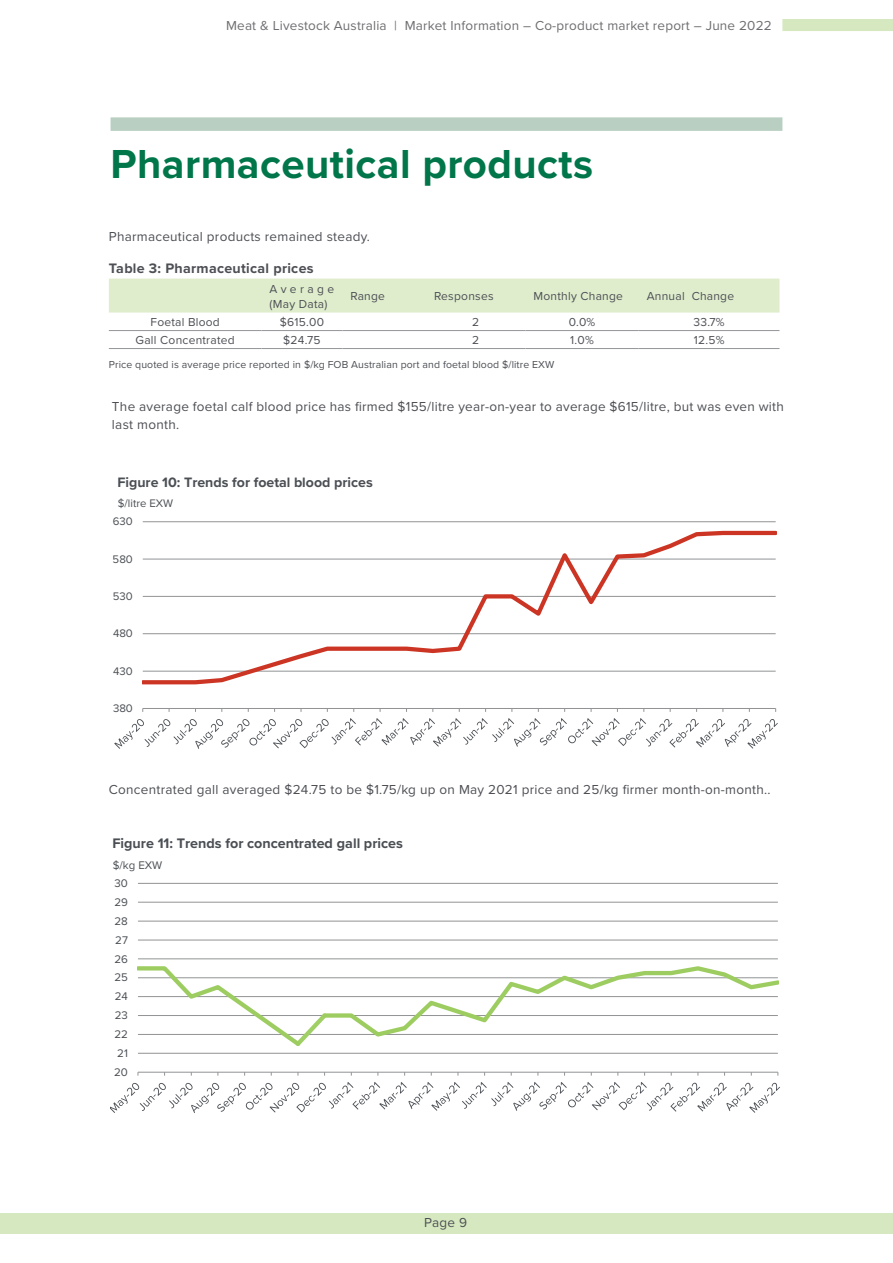
<style>
.page{position:relative;width:893px;height:1263px;background:#fff}
.page>*{position:absolute;margin:0;border:0;box-sizing:border-box;transform-origin:0 0}
.MLA_Heading_1{font:700 42px "Proxima Nova";letter-spacing:.01em;color:#00764a}
.t1{font:700 14.4px "Proxima Nova";color:#4b4f54}
.t2{font:700 14.25px "Proxima Nova";color:#4b4f54}
.Table_Title{font:700 14.25px "Proxima Nova";letter-spacing:.02em;color:#4d4f54}
.MLA_Paragraph{font:13.5px/18px "Proxima Nova";letter-spacing:.02em;color:#4d4f54}
.t3{font:13.5px "Proxima Nova";letter-spacing:.015em;color:#6e6d71}
.Table_Text_Centered{font:12px "Proxima Nova";letter-spacing:.02em;color:#4d4f54}
.Table_Text_Centered-2{font:12px/15px "Proxima Nova";letter-spacing:.265em;color:#4d4f54}
.t4{font:11.4px "Proxima Nova";color:#4b4f54}
.Footnote{font:10.5px "Proxima Nova";letter-spacing:.01em;color:#4d4f54}
</style>
<div class="page">
<div style="left:782px;top:19px;width:111px;height:12px;background:#d6e8bf"></div>
<div style="left:0;top:1213px;width:893px;height:21px;background:#d6e8bf"></div>
<div style="left:111px;top:117px;width:671px;height:14px;background:#b8cfc1"></div>
<hr style="left:143px;top:521px;width:633px;height:1px;background:#929395">
<hr style="left:143px;top:708px;width:633px;height:1px;background:#929395">
<svg style="left:143px;top:530px;width:633px;height:155px"></svg>
<svg style="left:114px;top:718px;width:664px;height:30px"></svg>
<hr style="left:138px;top:1053px;width:640px;height:1px;background:#929395">
<hr style="left:138px;top:958px;width:640px;height:1px;background:#929395">
<hr style="left:138px;top:940px;width:640px;height:1px;background:#929395">
<hr style="left:138px;top:921px;width:640px;height:1px;background:#929395">
<hr style="left:138px;top:902px;width:640px;height:1px;background:#929395">
<hr style="left:138px;top:883px;width:640px;height:1px;background:#929395">
<hr style="left:138px;top:1072px;width:640px;height:1px;background:#929395">
<svg style="left:138px;top:966px;width:641px;height:80px"></svg>
<svg style="left:111px;top:1082px;width:669px;height:31px"></svg>
<div style="left:109px;top:279px;width:670px;height:34px;background:#dfedcd"></div>
<hr style="left:109px;top:330px;width:153px;height:1px;background:#939598">
<hr style="left:262px;top:330px;width:80px;height:1px;background:#939598">
<hr style="left:342px;top:330px;width:84px;height:1px;background:#939598">
<hr style="left:426px;top:330px;width:99px;height:1px;background:#939598">
<hr style="left:525px;top:330px;width:114px;height:1px;background:#939598">
<hr style="left:639px;top:330px;width:140px;height:1px;background:#939598">
<hr style="left:109px;top:348px;width:153px;height:1px;background:#939598">
<hr style="left:262px;top:348px;width:80px;height:1px;background:#939598">
<hr style="left:342px;top:348px;width:84px;height:1px;background:#939598">
<hr style="left:426px;top:348px;width:99px;height:1px;background:#939598">
<hr style="left:525px;top:348px;width:114px;height:1px;background:#939598">
<hr style="left:639px;top:348px;width:140px;height:1px;background:#939598">
<p class="t3" style="left:226px;top:15px;width:547px">Meat &amp; Livestock Australia | Market Information – Co-product market report – June 2022</p>
<p class="MLA_Heading_1" style="left:111px;top:132px;width:484px">Pharmaceutical products</p>
<p class="MLA_Paragraph" style="left:109px;top:227px;width:263px">Pharmaceutical products remained steady.</p>
<p class="Table_Title" style="left:109px;top:258px;width:206px">Table 3: Pharmaceutical prices</p>
<p class="Table_Text_Centered-2" style="left:270px;top:281px;width:66px">Average (May Data)</p>
<p class="Table_Text_Centered" style="left:350px;top:287px;width:36px">Range</p>
<p class="Table_Text_Centered" style="left:434px;top:287px;width:61px">Responses</p>
<p class="Table_Text_Centered" style="left:534px;top:287px;width:91px">Monthly Change</p>
<p class="Table_Text_Centered" style="left:647px;top:287px;width:89px">Annual Change</p>
<p class="Table_Text_Centered" style="left:150px;top:313px;width:71px">Foetal Blood</p>
<p class="Table_Text_Centered" style="left:280px;top:313px;width:46px">$615.00</p>
<p class="Table_Text_Centered" style="left:472px;top:313px;width:9px">2</p>
<p class="Table_Text_Centered" style="left:569px;top:313px;width:28px">0.0%</p>
<p class="Table_Text_Centered" style="left:693px;top:313px;width:33px">33.7%</p>
<p class="Table_Text_Centered" style="left:136px;top:331px;width:101px">Gall Concentrated</p>
<p class="Table_Text_Centered" style="left:283px;top:331px;width:39px">$24.75</p>
<p class="Table_Text_Centered" style="left:472px;top:331px;width:9px">2</p>
<p class="Table_Text_Centered" style="left:570px;top:331px;width:25px">1.0%</p>
<p class="Table_Text_Centered" style="left:694px;top:331px;width:32px">12.5%</p>
<p class="Footnote" style="left:109px;top:356px;width:447px">Price quoted is average price reported in $/kg FOB Australian port and foetal blood $/litre EXW</p>
<p class="MLA_Paragraph" style="left:112px;top:396px;width:673px">The average foetal calf blood price has firmed $155/litre year-on-year to average $615/litre, but was even with last month.</p>
<p class="t2" style="left:117px;top:471px;width:257px">Figure 10: Trends for foetal blood prices</p>
<p class="t4" style="left:118px;top:495px;width:57px">$/litre EXW</p>
<p class="t4" style="left:113px;top:513px;width:21px">630</p>
<p class="t4" style="left:113px;top:550px;width:22px">580</p>
<p class="t4" style="left:113px;top:588px;width:21px">530</p>
<p class="t4" style="left:113px;top:625px;width:21px">480</p>
<p class="t4" style="left:113px;top:662px;width:21px">430</p>
<p class="t4" style="left:113px;top:700px;width:21px">380</p>
<p class="MLA_Paragraph" style="left:109px;top:780px;width:663px">Concentrated gall averaged $24.75 to be $1.75/kg up on May 2021 price and 25/kg firmer month-on-month..</p>
<p class="t1" style="left:112px;top:832px;width:292px">Figure 11: Trends for concentrated gall prices</p>
<p class="t4" style="left:113px;top:857px;width:51px">$/kg EXW</p>
<p class="t4" style="left:115px;top:875px;width:15px">30</p>
<p class="t4" style="left:114px;top:894px;width:15px">29</p>
<p class="t4" style="left:115px;top:912px;width:15px">28</p>
<p class="t4" style="left:115px;top:931px;width:14px">27</p>
<p class="t4" style="left:114px;top:950px;width:15px">26</p>
<p class="t4" style="left:114px;top:969px;width:15px">25</p>
<p class="t4" style="left:115px;top:988px;width:15px">24</p>
<p class="t4" style="left:115px;top:1007px;width:15px">23</p>
<p class="t4" style="left:114px;top:1026px;width:15px">22</p>
<p class="t4" style="left:117px;top:1045px;width:12px">21</p>
<p class="t4" style="left:114px;top:1063px;width:15px">20</p>
<p class="MLA_Paragraph" style="left:424px;top:1213px;width:44px">Page 9</p>
</div>
